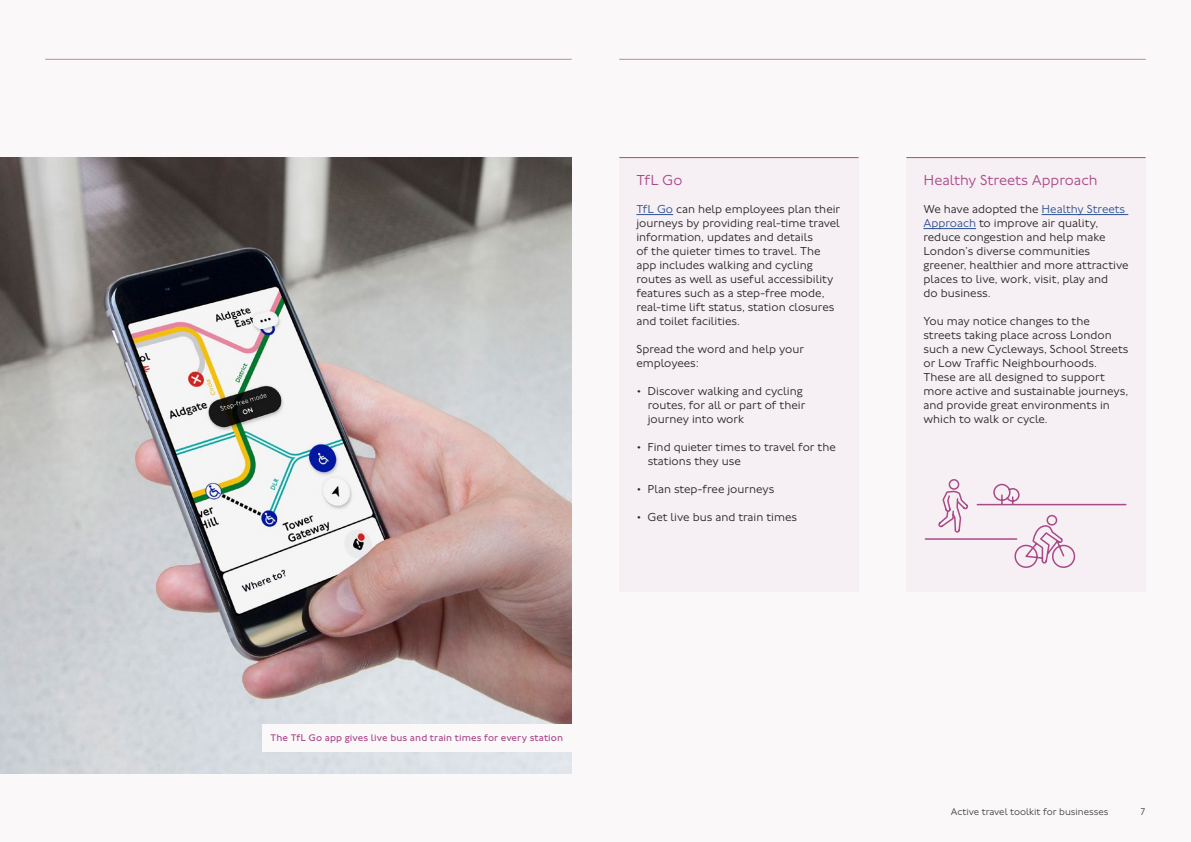
<style>
.page{position:relative;width:1191px;height:842px;background:#fbf8fa}
.page>*{position:absolute;margin:0;border:0;box-sizing:border-box;transform-origin:0 0}
.BoxOut_Heading_15_18{font:300 15px "Johnston 100";color:#a94a88}
.Body_12_14__P{font:300 12px/14px "Johnston 100";color:#292829}
.PictureCaption_10_12{font:10px "Johnston 100";letter-spacing:.005em;color:#a94a88}
.t1{font:300 10px "Johnston 100";color:#414042}
.s1{color:#2e5193}
</style>
<div class="page">
<img style="left:0;top:157px;width:571px;height:616px">
<div style="left:262px;top:724px;width:309px;height:28px;background:#fbf8fa"></div>
<div style="left:619px;top:157px;width:239px;height:434px;background:#f6eff3"></div>
<hr style="left:636px;top:214px;width:37px;height:1px;background:#2e5193">
<div style="left:906px;top:157px;width:239px;height:434px;background:#f6eff3"></div>
<hr style="left:1041px;top:214px;width:87px;height:1px;background:#2e5193">
<hr style="left:923px;top:228px;width:53px;height:1px;background:#2e5193">
<hr style="left:45px;top:59px;width:526px;height:1px;background:#cc9cb9">
<hr style="left:619px;top:59px;width:526px;height:1px;background:#cc9cb9">
<svg style="left:924px;top:479px;width:203px;height:89px"></svg>
<hr style="left:619px;top:157px;width:239px;height:1px;background:#a94a88">
<hr style="left:906px;top:157px;width:239px;height:1px;background:#a94a88">
<h4 class="BoxOut_Heading_15_18" style="left:636px;top:172px;width:47px">TfL Go</h4>
<p class="Body_12_14__P" style="left:636px;top:203px;width:205px"><span class="s1">TfL Go</span> can help employees plan their journeys by providing real-time travel information, updates and details<br>of the quieter times to travel. The app includes walking and cycling routes as well as useful accessibility features such as a step-free mode, real-time lift status, station closures and toilet facilities.</p>
<p class="Body_12_14__P" style="left:636px;top:343px;width:169px">Spread the word and help your employees:</p>
<p class="Body_12_14__P" style="left:648px;top:385px;width:159px;text-indent:-11px">• Discover walking and cycling routes, for all or part of their journey into work</p>
<p class="Body_12_14__P" style="left:648px;top:441px;width:190px;text-indent:-11px">• Find quieter times to travel for the stations they use</p>
<p class="Body_12_14__P" style="left:636px;top:483px;width:139px">• Plan step-free journeys</p>
<p class="Body_12_14__P" style="left:636px;top:511px;width:162px">• Get live bus and train times</p>
<h4 class="BoxOut_Heading_15_18" style="left:923px;top:172px;width:176px">Healthy Streets Approach</h4>
<p class="Body_12_14__P" style="left:923px;top:203px;width:207px">We have adopted the <span class="s1">Healthy Streets<br>Approach</span> to improve air quality, reduce congestion and help make<br>London’s diverse communities greener, healthier and more attractive places to live, work, visit, play and<br>do business.</p>
<p class="Body_12_14__P" style="left:923px;top:315px;width:206px">You may notice changes to the streets taking place across London such a new Cycleways, School Streets or Low Traffic Neighbourhoods.<br>These are all designed to support more active and sustainable journeys, and provide great environments in which to walk or cycle.</p>
<p class="PictureCaption_10_12" style="left:271px;top:732px;width:294px">The TfL Go app gives live bus and train times for every station</p>
<p class="t1" style="left:950px;top:807px;width:159px">Active travel toolkit for businesses</p>
<p class="t1" style="left:1140px;top:807px;width:6px">7</p>
</div>
